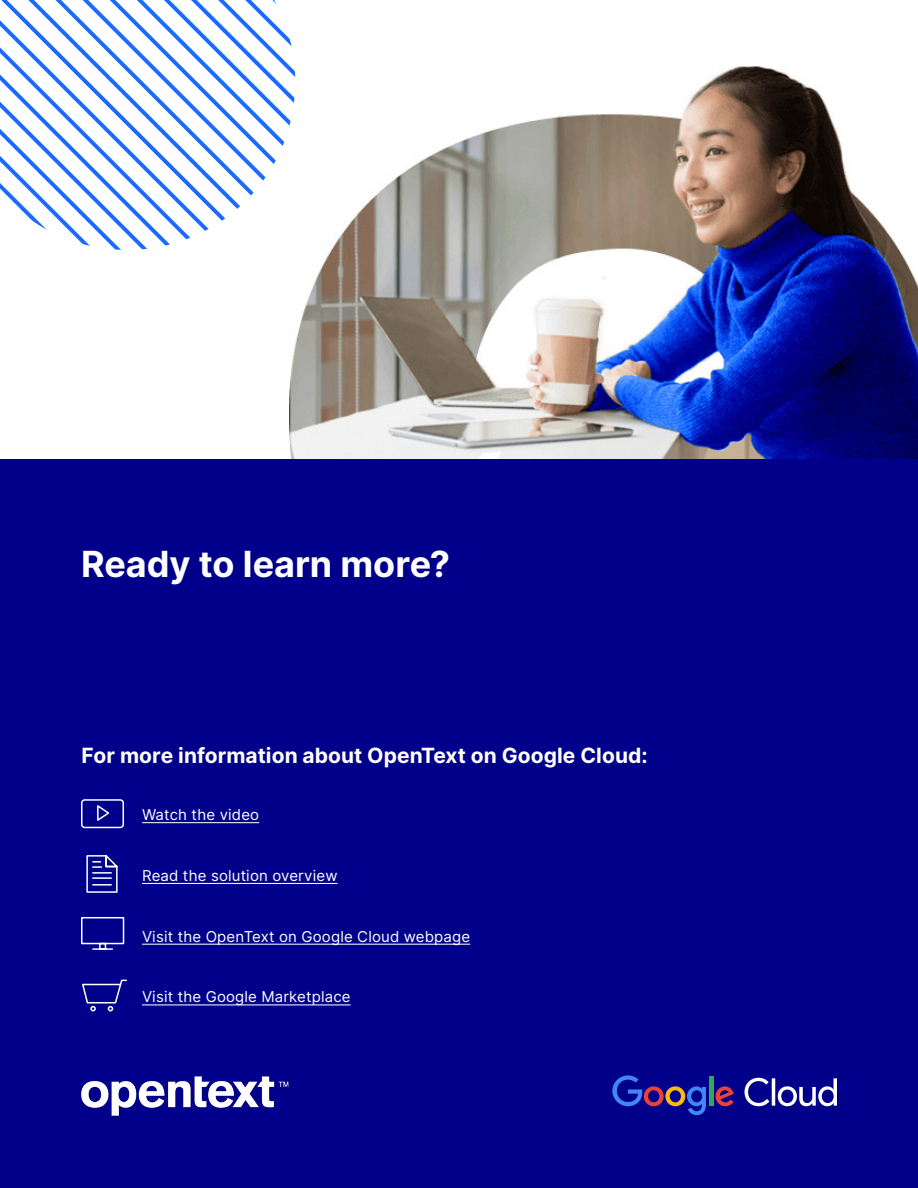
<style>
.page{position:relative;width:918px;height:1188px;background:#fff}
.page>*{position:absolute;margin:0;border:0;box-sizing:border-box;transform-origin:0 0}
.Page_header{font:700 36px "Inter";letter-spacing:-.005em;color:#fff}
.Body_Copy{font:700 21px "Inter";color:#fff}
.Body_Copy-2{font:15px "Inter";letter-spacing:.01em;color:#fff}
</style>
<div class="page">
<img style="left:290px;top:67px;width:628px;height:392px">
<div style="left:0;top:459px;width:918px;height:729px;background:#00008b"></div>
<svg style="left:81px;top:799px;width:43px;height:30px"></svg>
<svg style="left:86px;top:855px;width:32px;height:38px"></svg>
<svg style="left:81px;top:917px;width:44px;height:33px"></svg>
<img style="left:81px;top:1076px;width:208px;height:40px">
<svg style="left:82px;top:979px;width:45px;height:33px"></svg>
<svg style="left:745px;top:1078px;width:92px;height:28px"></svg>
<svg style="left:612px;top:1075px;width:94px;height:40px"></svg>
<hr style="left:709px;top:1076px;width:4px;height:30px;background:#33a854">
<svg style="left:716px;top:1086px;width:18px;height:20px"></svg>
<svg style="left:0;top:0;width:295px;height:266px"></svg>
<hr style="left:142px;top:822px;width:117px;height:1px;background:#fff">
<hr style="left:142px;top:883px;width:196px;height:1px;background:#fff">
<hr style="left:142px;top:944px;width:328px;height:1px;background:#fff">
<hr style="left:142px;top:1004px;width:209px;height:1px;background:#fff">
<p class="Page_header" style="left:81px;top:538px;width:371px">Ready to learn more?</p>
<p class="Body_Copy" style="left:82px;top:740px;width:568px">For more information about OpenText on Google Cloud:</p>
<p class="Body_Copy-2" style="left:142px;top:804px;width:119px">Watch the video</p>
<p class="Body_Copy-2" style="left:142px;top:865px;width:197px">Read the solution overview</p>
<p class="Body_Copy-2" style="left:142px;top:925px;width:330px">Visit the OpenText on Google Cloud webpage</p>
<p class="Body_Copy-2" style="left:142px;top:986px;width:210px">Visit the Google Marketplace</p>
</div>
